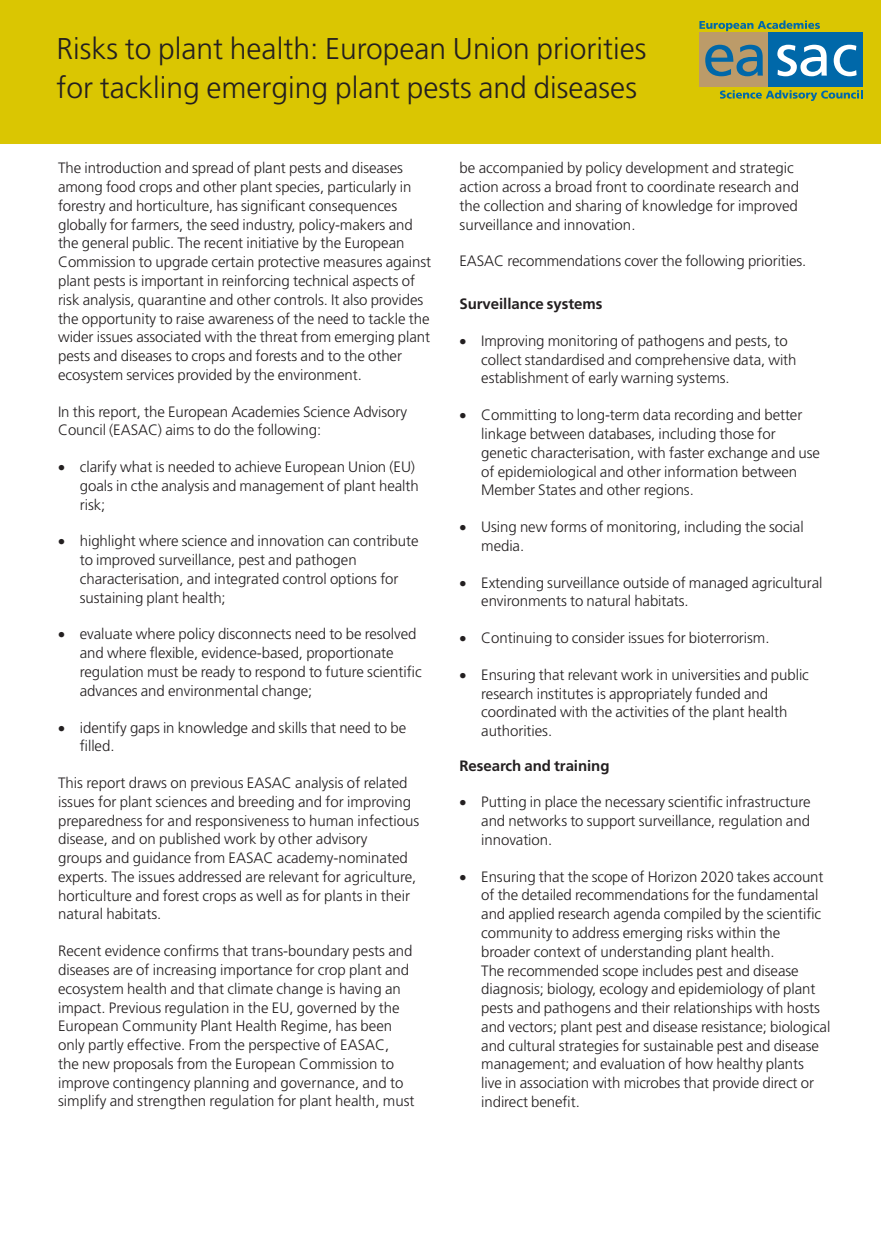
<style>
.page{position:relative;width:881px;height:1251px;background:#fff}
.page>*{position:absolute;margin:0;border:0;box-sizing:border-box;transform-origin:0 0}
.t1{font:59.1px "Frutiger 55 Roman";letter-spacing:-.01em;color:#fff}
.CT{font:300 30px/39px "Frutiger";color:#231f20}
.TXT{font:300 15px/18.8px "Frutiger";letter-spacing:-.005em;color:#231f20}
.AHead{font:700 15px "Frutiger";letter-spacing:-.005em;color:#231f20}
.s1{color:#0068a9}
</style>
<div class="page">
<div style="left:0;top:0;width:880px;height:144px;background:#dac602"></div>
<div style="left:699px;top:33px;width:68px;height:54px;background:#bc9b69"></div>
<div style="left:767px;top:33px;width:95px;height:54px;background:#0068a9"></div>
<svg style="left:699px;top:20px;width:120px;height:11px"></svg>
<svg style="left:719px;top:90px;width:143px;height:11px;background:#94a836"></svg>
<p class="CT" style="left:56px;top:30px;width:591px">Risks to plant health: European Union priorities for tackling emerging plant pests and diseases</p>
<p class="t1" style="left:702px;top:20px;width:157px"><span class="s1">ea</span>sac</p>
<p class="TXT" style="left:58px;top:159px;width:374px">The introduction and spread of plant pests and diseases among food crops and other plant species, particularly in forestry and horticulture, has significant consequences globally for farmers, the seed industry, policy-makers and the general public. The recent initiative by the European Commission to upgrade certain protective measures against plant pests is important in reinforcing technical aspects of risk analysis, quarantine and other controls. It also provides the opportunity to raise awareness of the need to tackle the wider issues associated with the threat from emerging plant pests and diseases to crops and forests and to the other ecosystem services provided by the environment.</p>
<p class="TXT" style="left:58px;top:402px;width:350px">In this report, the European Academies Science Advisory<br>Council (EASAC) aims to do the following:</p>
<p class="TXT" style="left:80px;top:457px;width:340px;text-indent:-22px">• clarify what is needed to achieve European Union (EU) goals in cthe analysis and management of plant health risk;</p>
<p class="TXT" style="left:80px;top:532px;width:340px;text-indent:-22px">• highlight where science and innovation can contribute to improved surveillance, pest and pathogen characterisation, and integrated control options for sustaining plant health;</p>
<p class="TXT" style="left:80px;top:625px;width:343px;text-indent:-22px">• evaluate where policy disconnects need to be resolved and where flexible, evidence-based, proportionate regulation must be ready to respond to future scientific advances and environmental change;</p>
<p class="TXT" style="left:80px;top:718px;width:328px;text-indent:-22px">• identify gaps in knowledge and skills that need to be filled.</p>
<p class="TXT" style="left:58px;top:773px;width:362px">This report draws on previous EASAC analysis of related issues for plant sciences and breeding and for improving preparedness for and responsiveness to human infectious disease, and on published work by other advisory<br>groups and guidance from EASAC academy-nominated experts. The issues addressed are relevant for agriculture, horticulture and forest crops as well as for plants in their natural habitats.</p>
<p class="TXT" style="left:58px;top:941px;width:358px">Recent evidence confirms that trans-boundary pests and diseases are of increasing importance for crop plant and ecosystem health and that climate change is having an impact. Previous regulation in the EU, governed by the European Community Plant Health Regime, has been only partly effective. From the perspective of EASAC,<br>the new proposals from the European Commission to improve contingency planning and governance, and to simplify and strengthen regulation for plant health, must</p>
<p class="TXT" style="left:459px;top:159px;width:341px">be accompanied by policy development and strategic action across a broad front to coordinate research and the collection and sharing of knowledge for improved surveillance and innovation.</p>
<p class="TXT" style="left:459px;top:252px;width:348px">EASAC recommendations cover the following priorities.</p>
<p class="AHead" style="left:459px;top:295px;width:144px">Surveillance systems</p>
<p class="TXT" style="left:481px;top:331px;width:317px;text-indent:-22px">• Improving monitoring of pathogens and pests, to collect standardised and comprehensive data, with establishment of early warning systems.</p>
<p class="TXT" style="left:481px;top:406px;width:340px;text-indent:-22px">• Committing to long-term data recording and better linkage between databases, including those for genetic characterisation, with faster exchange and use of epidemiological and other information between Member States and other regions.</p>
<p class="TXT" style="left:481px;top:517px;width:324px;text-indent:-22px">• Using new forms of monitoring, including the social media.</p>
<p class="TXT" style="left:481px;top:573px;width:343px;text-indent:-22px">• Extending surveillance outside of managed agricultural environments to natural habitats.</p>
<p class="TXT" style="left:459px;top:628px;width:311px">• Continuing to consider issues for bioterrorism.</p>
<p class="TXT" style="left:481px;top:665px;width:329px;text-indent:-22px">• Ensuring that relevant work in universities and public research institutes is appropriately funded and coordinated with the activities of the plant health authorities.</p>
<p class="AHead" style="left:459px;top:756px;width:151px">Research and training</p>
<p class="TXT" style="left:481px;top:792px;width:330px;text-align:justify;text-indent:-22px">• Putting in place the necessary scientific infrastructure and networks to support surveillance, regulation and innovation.</p>
<p class="TXT" style="left:481px;top:867px;width:350px;text-indent:-22px">• Ensuring that the scope of Horizon 2020 takes account of the detailed recommendations for the fundamental and applied research agenda compiled by the scientific community to address emerging risks within the broader context of understanding plant health.<br>The recommended scope includes pest and disease diagnosis; biology, ecology and epidemiology of plant pests and pathogens and their relationships with hosts and vectors; plant pest and disease resistance; biological and cultural strategies for sustainable pest and disease management; and evaluation of how healthy plants<br>live in association with microbes that provide direct or indirect benefit.</p>
</div>
